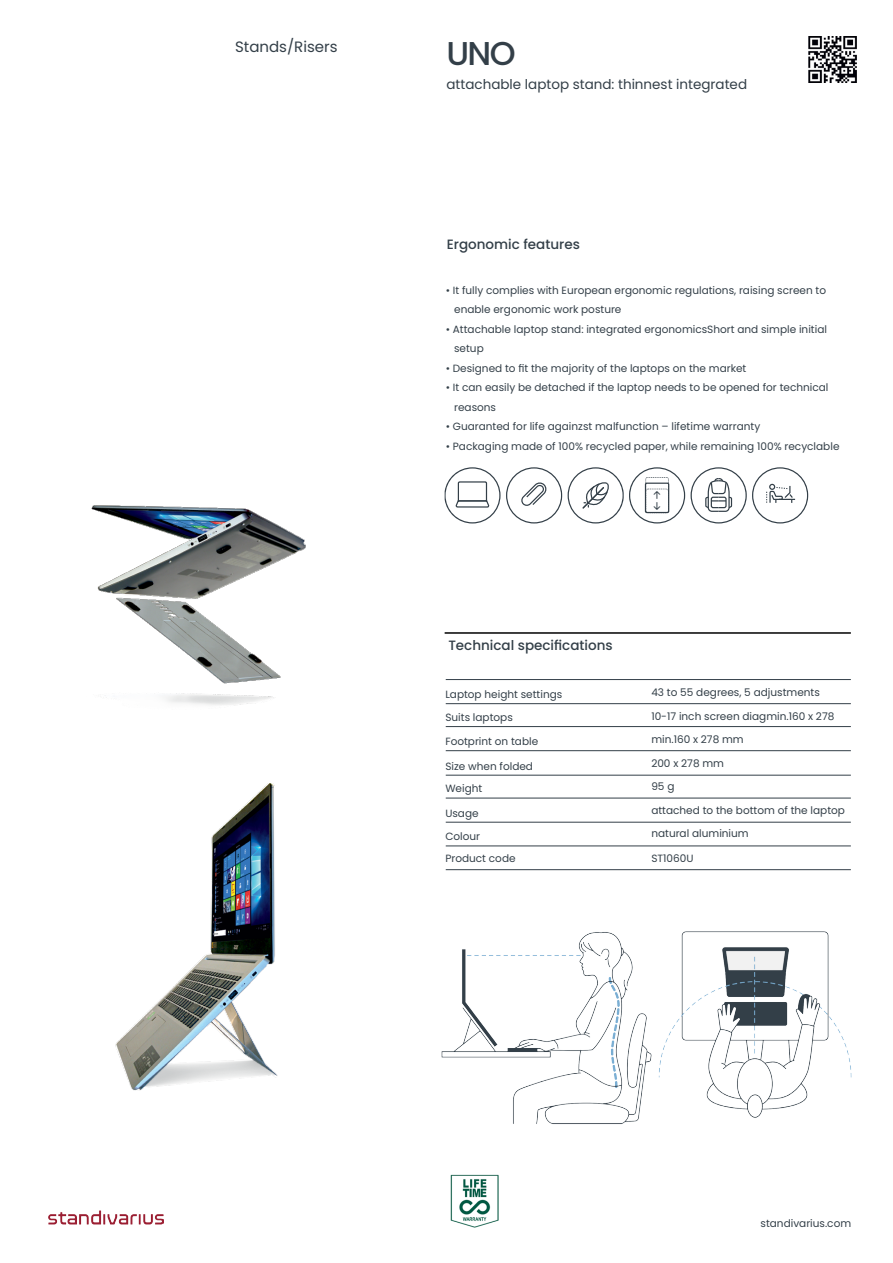
<style>
.page{position:relative;width:893px;height:1263px;background:#fff}
.page>*{position:absolute;margin:0;border:0;box-sizing:border-box;transform-origin:0 0}
.t1{font:500 33px "Poppins";color:#333f48}
.t2{font:15px "Poppins";color:#333f48}
.t3{font:13.5px "Poppins";color:#333f48}
.t4{font:500 13.5px "Poppins";color:#333f48}
.t5{font:10.5px/19.5px "Poppins";color:#333f48}
.t6{font:8.4px "SF Pro Regular wdth opsz 110000 wght 1 FE0000";color:#333f48}
</style>
<div class="page">
<hr style="left:445px;top:632px;width:406px;height:2px;background:#000">
<svg style="left:445px;top:467px;width:117px;height:56px"></svg>
<svg style="left:691px;top:467px;width:117px;height:56px"></svg>
<img style="left:451px;top:1174px;width:48px;height:54px">
<hr style="left:446px;top:679px;width:405px;height:1px;background:#333f48">
<hr style="left:446px;top:726px;width:405px;height:1px;background:#333f48">
<hr style="left:446px;top:798px;width:405px;height:1px;background:#333f48">
<hr style="left:446px;top:703px;width:405px;height:1px;background:#333f48">
<hr style="left:446px;top:775px;width:405px;height:1px;background:#333f48">
<hr style="left:446px;top:750px;width:405px;height:1px;background:#333f48">
<hr style="left:446px;top:822px;width:405px;height:1px;background:#333f48">
<hr style="left:446px;top:845px;width:405px;height:1px;background:#333f48">
<hr style="left:446px;top:869px;width:405px;height:1px;background:#333f48">
<img style="left:115px;top:784px;width:163px;height:307px">
<img style="left:808px;top:36px;width:49px;height:47px">
<img style="left:441px;top:932px;width:174px;height:192px">
<img style="left:615px;top:931px;width:237px;height:193px">
<img style="left:91px;top:505px;width:215px;height:201px">
<img style="left:49px;top:1210px;width:115px;height:15px">
<svg style="left:568px;top:467px;width:117px;height:56px"></svg>
<h2 class="t2" style="left:235px;top:39px;width:104px">Stands/Risers</h2>
<h1 class="t1" style="left:446px;top:34px;width:71px">UNO</h1>
<p class="t3" style="left:446px;top:77px;width:302px">attachable laptop stand: thinnest integrated</p>
<p class="t4" style="left:447px;top:237px;width:135px">Ergonomic features</p>
<p class="t5" style="left:454px;top:280px;width:373px;text-indent:-8px">• It fully complies with European ergonomic regulations, raising screen to enable ergonomic work posture</p>
<p class="t5" style="left:454px;top:319px;width:374px;text-indent:-8px">• Attachable laptop stand: integrated ergonomicsShort and simple initial setup</p>
<p class="t5" style="left:446px;top:358px;width:302px">• Designed to fit the majority of the laptops on the market</p>
<p class="t5" style="left:454px;top:378px;width:376px;text-indent:-8px">• It can easily be detached if the laptop needs to be opened for technical reasons</p>
<p class="t5" style="left:446px;top:417px;width:316px">• Guaranted for life againzst malfunction – lifetime warranty</p>
<p class="t5" style="left:446px;top:436px;width:395px">• Packaging made of 100% recycled paper, while remaining 100% recyclable</p>
<p class="t6" style="left:653px;top:491px;width:10px">!</p>
<p class="t4" style="left:448px;top:638px;width:166px">Technical specifications</p>
<p class="t5" style="left:445px;top:684px;width:118px">Laptop height settings</p>
<p class="t5" style="left:651px;top:683px;width:170px">43 to 55 degrees, 5 adjustments</p>
<p class="t5" style="left:651px;top:706px;width:185px">10-17 inch screen diagmin.160 x 278</p>
<p class="t5" style="left:651px;top:729px;width:94px">min.160 x 278 mm</p>
<p class="t5" style="left:651px;top:752px;width:74px;line-height:23px">200 x 278 mm<br>95 g</p>
<p class="t5" style="left:651px;top:800px;width:195px">attached to the bottom of the laptop</p>
<p class="t5" style="left:651px;top:824px;width:99px">natural aluminium</p>
<p class="t5" style="left:651px;top:848px;width:44px">ST1060U</p>
<p class="t5" style="left:445px;top:708px;width:69px">Suits laptops</p>
<p class="t5" style="left:445px;top:731px;width:94px">Footprint on table</p>
<p class="t5" style="left:445px;top:756px;width:89px">Size when folded</p>
<p class="t5" style="left:445px;top:803px;width:35px">Usage</p>
<p class="t5" style="left:445px;top:825px;width:72px;line-height:21.8px">Colour<br>Product code</p>
<p class="t5" style="left:445px;top:778px;width:38px">Weight</p>
<p class="t5" style="left:761px;top:1213px;width:92px">standivarius.com</p>
</div>
